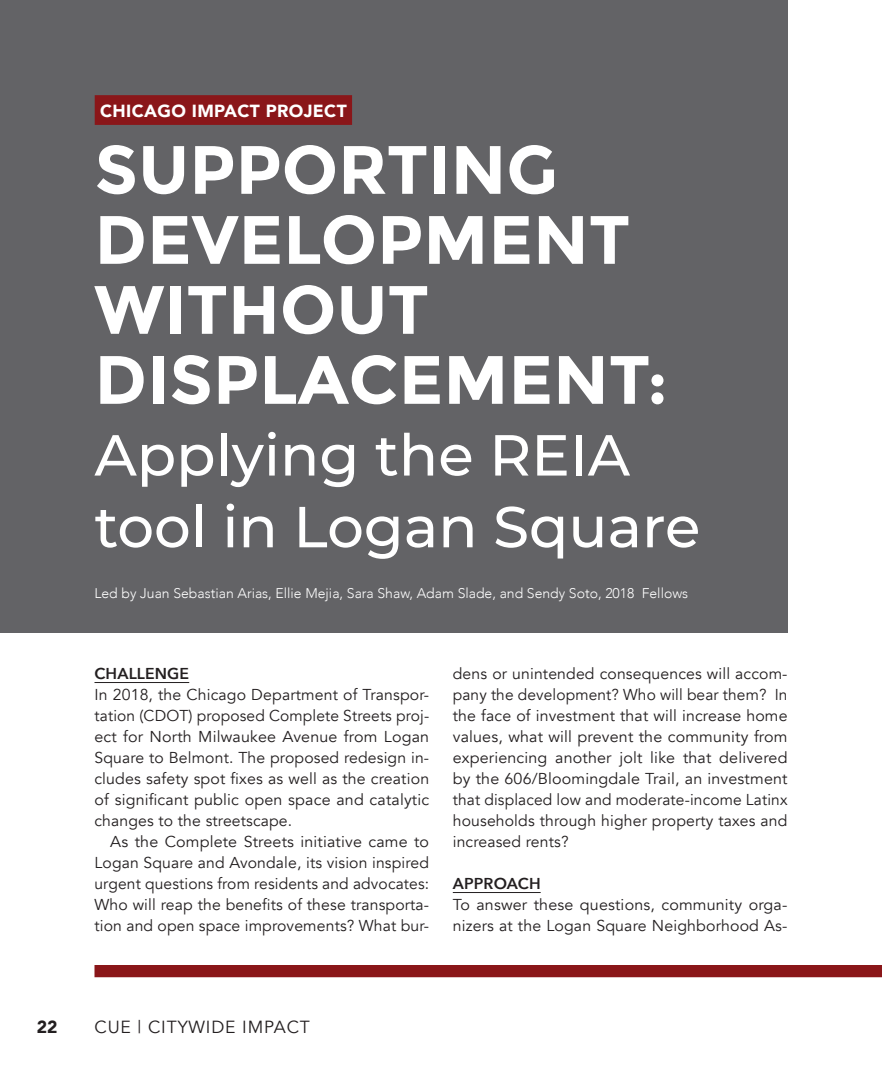
<style>
.page{position:relative;width:882px;height:1071px;background:#fff}
.page>*{position:absolute;margin:0;border:0;box-sizing:border-box;transform-origin:0 0}
.Bio_Paragraph{font:700 68.25px/70px "Montserrat";color:#fff}
.Bio_Paragraph-2{font:500 57.75px/71.8px "Montserrat";color:#fff}
.t1{font:900 17.5px "Avenir";letter-spacing:.02em;color:#fff}
.t2{font:17.5px "Avenir";letter-spacing:.05em;color:#231f20}
.t3{font:900 17.5px "Avenir";color:#231f20}
.Body_Copy_Avenir_Jus{font:15.75px/21px "Avenir";letter-spacing:.01em;color:#231f20;text-align:justify}
.Body_Copy_Avenir_Jus-2{font:600 15.75px "Avenir Next";letter-spacing:.01em;color:#231f20}
.Byline{font:300 14px "Avenir";color:#fff}
</style>
<div class="page">
<div style="left:0;top:0;width:788px;height:633px;background:#636366"></div>
<div style="left:95px;top:95px;width:257px;height:30px;background:#8a1619"></div>
<hr style="left:94px;top:682px;width:95px;height:1px;background:#231f20">
<div style="left:94px;top:965px;width:788px;height:12px;background:#8a1619"></div>
<hr style="left:453px;top:892px;width:88px;height:1px;background:#231f20">
<p class="t1" style="left:100px;top:96px;width:248px">CHICAGO IMPACT PROJECT</p>
<p class="Bio_Paragraph" style="left:94px;top:135px;width:575px">SUPPORTING<br>DEVELOPMENT<br>WITHOUT<br>DISPLACEMENT:</p>
<p class="Bio_Paragraph-2" style="left:94px;top:417px;width:607px">Applying the REIA tool in Logan Square</p>
<p class="Byline" style="left:94px;top:585px;width:595px">Led by Juan Sebastian Arias, Ellie Mejia, Sara Shaw, Adam Slade, and Sendy Soto, 2018 Fellows</p>
<p class="Body_Copy_Avenir_Jus-2" style="left:94px;top:660px;width:96px">CHALLENGE</p>
<p class="Body_Copy_Avenir_Jus" style="left:94px;top:684px;width:336px">In 2018, the Chicago Department of Transpor&shy;tation (CDOT) proposed Complete Streets proj&shy;ect for North Milwaukee Avenue from Logan Square to Belmont. The proposed redesign in&shy;cludes safety spot fixes as well as the creation of significant public open space and catalytic changes to the streetscape.</p>
<p class="Body_Copy_Avenir_Jus" style="left:94px;top:831px;width:336px;text-indent:16px">As the Complete Streets initiative came to Logan Square and Avondale, its vision inspired urgent questions from residents and advocates:<br>Who will reap the benefits of these transporta&shy;tion and open space improvements? What bur-</p>
<p class="Body_Copy_Avenir_Jus" style="left:453px;top:663px;width:336px">dens or unintended consequences will accom&shy;pany the development? Who will bear them? In the face of investment that will increase home values, what will prevent the community from experiencing another jolt like that delivered by the 606/Bloomingdale Trail, an investment that displaced low and moderate-income Latinx households through higher property taxes and increased rents?</p>
<p class="Body_Copy_Avenir_Jus-2" style="left:453px;top:870px;width:89px">APPROACH</p>
<p class="Body_Copy_Avenir_Jus" style="left:453px;top:894px;width:336px">To answer these questions, community orga&shy;nizers at the Logan Square Neighborhood As-</p>
<p class="t3" style="left:37px;top:1011px;width:22px">22</p>
<p class="t2" style="left:94px;top:1016px;width:217px">CUE | CITYWIDE IMPACT</p>
</div>
